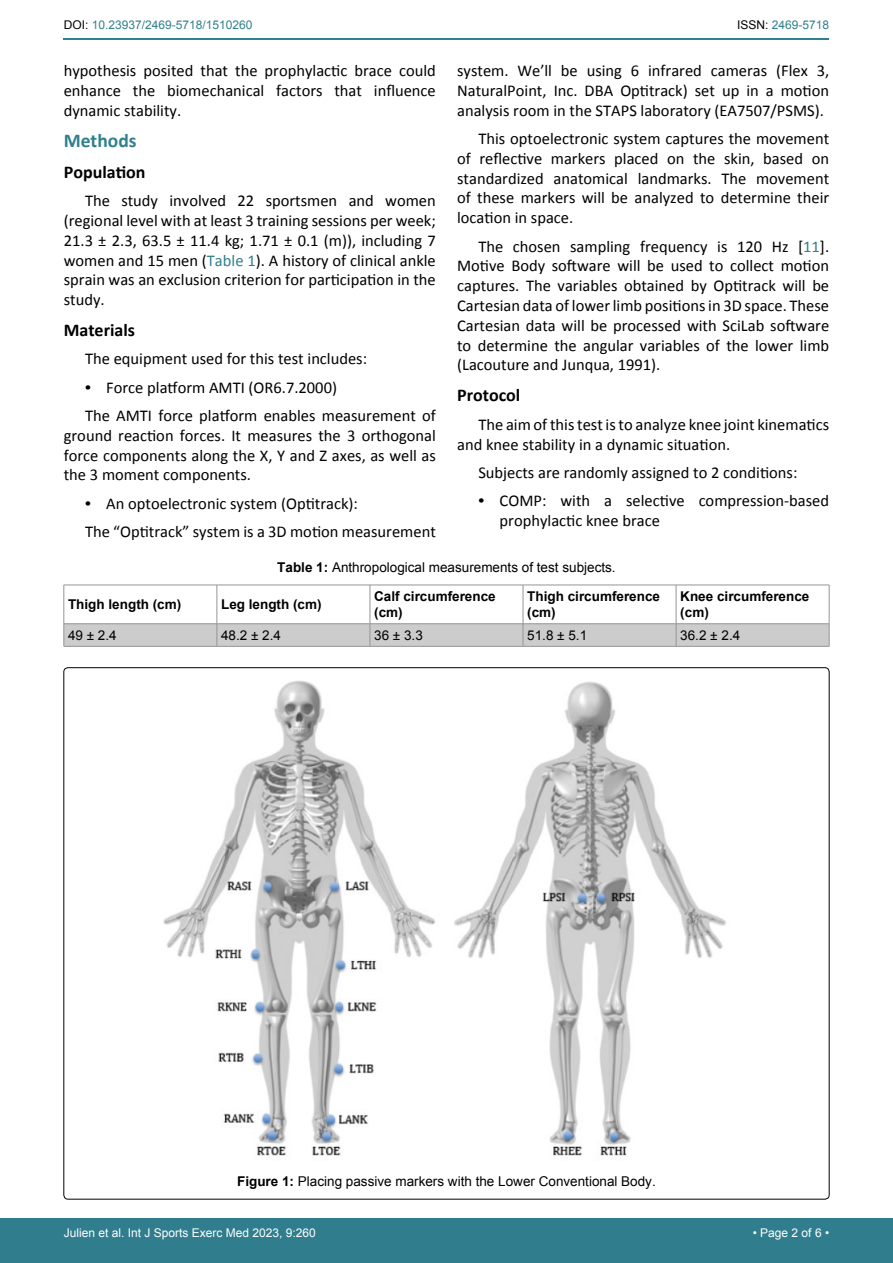
<style>
.page{position:relative;width:893px;height:1263px;background:#fff}
.page>*{position:absolute;margin:0;border:0;box-sizing:border-box;transform-origin:0 0}
.t1{font:700 19.5px "Calibri";color:#30808d}
.t2{font:700 18px "Calibri";color:#000}
.t3{font:16.5px/19.8px "Calibri";color:#000;text-align:justify}
.t4{font:13.5px "Arial";color:#000}
.t5{font:700 13.5px/16.2px "Arial";color:#000}
.t6{font:12px "Arial";color:#fff}
.t7{font:12px "Arial";color:#30808d}
.s1{color:#000}
.s2{color:#30808d}
.s3{font-family:"Times New Roman";font-weight:700}
.s4{font-weight:700}
</style>
<div class="page">
<hr style="left:64px;top:38px;width:765px;height:2px;background:#30808d">
<div style="left:0;top:1218px;width:893px;height:45px;background:#307d8d"></div>
<svg style="left:64px;top:585px;width:766px;height:61px"></svg>
<hr style="left:64px;top:646px;width:153px;height:1px;background:#939598">
<hr style="left:217px;top:646px;width:153px;height:1px;background:#939598">
<hr style="left:370px;top:646px;width:153px;height:1px;background:#939598">
<hr style="left:523px;top:646px;width:153px;height:1px;background:#939598">
<hr style="left:676px;top:646px;width:153px;height:1px;background:#939598">
<img style="left:163px;top:680px;width:563px;height:476px">
<p class="t7" style="left:64px;top:17px;width:190px"><span class="s1">DOI:</span> 10.23937/2469-5718/1510260</p>
<p class="t7" style="left:737px;top:17px;width:94px"><span class="s1">ISSN:</span> 2469-5718</p>
<p class="t3" style="left:457px;top:61px;width:374px">system. We’ll be using 6 infrared cameras (Flex 3, NaturalPoint, Inc. DBA Optitrack) set up in a motion analysis room in the STAPS laboratory (EA7507/PSMS).</p>
<p class="t3" style="left:457px;top:129px;width:374px;text-indent:21px">This optoelectronic system captures the movement of reflective markers placed on the skin, based on standardized anatomical landmarks. The movement of these markers will be analyzed to determine their location in space.</p>
<p class="t3" style="left:457px;top:236px;width:374px;text-indent:21px">The chosen sampling frequency is 120 Hz [<span class="s2">11</span>].<br>Motive Body software will be used to collect motion captures. The variables obtained by Optitrack will be Cartesian data of lower limb positions in 3D space. These Cartesian data will be processed with SciLab software to determine the angular variables of the lower limb (Lacouture and Junqua, 1991).</p>
<p class="t2" style="left:457px;top:384px;width:65px">Protocol</p>
<p class="t3" style="left:457px;top:414px;width:374px;text-indent:21px">The aim of this test is to analyze knee joint kinematics and knee stability in a dynamic situation.</p>
<p class="t3" style="left:478px;top:462px;width:321px">Subjects are randomly assigned to 2 conditions:</p>
<p class="t3" style="left:500px;top:491px;width:331px;text-indent:-21px"><span class="s3">•</span> COMP: with a selective compression-based prophylactic knee brace</p>
<p class="t3" style="left:64px;top:61px;width:374px">hypothesis posited that the prophylactic brace could enhance the biomechanical factors that influence dynamic stability.</p>
<p class="t1" style="left:64px;top:128px;width:74px">Methods</p>
<p class="t2" style="left:64px;top:160px;width:83px">Population</p>
<p class="t3" style="left:64px;top:191px;width:374px;text-indent:21px">The study involved 22 sportsmen and women (regional level with at least 3 training sessions per week; 21.3 ± 2.3, 63.5 ± 11.4 kg; 1.71 ± 0.1 (m)), including 7 women and 15 men (<span class="s2">Table 1</span>). A history of clinical ankle sprain was an exclusion criterion for participation in the study.</p>
<p class="t2" style="left:64px;top:319px;width:73px">Materials</p>
<p class="t3" style="left:85px;top:349px;width:284px">The equipment used for this test includes:</p>
<p class="t3" style="left:85px;top:373px;width:352px;line-height:28.3px"><span class="s3">•</span> Force platform AMTI (OR6.7.2000)<br>The AMTI force platform enables measurement of</p>
<p class="t3" style="left:64px;top:425px;width:374px">ground reaction forces. It measures the 3 orthogonal force components along the X, Y and Z axes, as well as the 3 moment components.</p>
<p class="t3" style="left:85px;top:489px;width:352px;line-height:28.3px"><span class="s3">•</span> An optoelectronic system (Optitrack):<br>The “Optitrack” system is a 3D motion measurement</p>
<p class="t4" style="left:277px;top:559px;width:340px"><span class="s4">Table 1:</span> Anthropological measurements of test subjects.</p>
<p class="t5" style="left:68px;top:597px;width:115px">Thigh length (cm)</p>
<p class="t5" style="left:221px;top:597px;width:102px">Leg length (cm)</p>
<p class="t5" style="left:374px;top:589px;width:123px">Calf circumference (cm)</p>
<p class="t5" style="left:527px;top:589px;width:134px">Thigh circumference (cm)</p>
<p class="t5" style="left:680px;top:589px;width:131px">Knee circumference (cm)</p>
<p class="t4" style="left:68px;top:626px;width:50px">49 ± 2.4</p>
<p class="t4" style="left:221px;top:626px;width:61px">48.2 ± 2.4</p>
<p class="t4" style="left:374px;top:626px;width:50px">36 ± 3.3</p>
<p class="t4" style="left:527px;top:626px;width:61px">51.8 ± 5.1</p>
<p class="t4" style="left:680px;top:626px;width:61px">36.2 ± 2.4</p>
<p class="t4" style="left:237px;top:1173px;width:420px"><span class="s4">Figure 1:</span> Placing passive markers with the Lower Conventional Body.</p>
<p class="t6" style="left:64px;top:1225px;width:254px">Julien et al. Int J Sports Exerc Med 2023, 9:260</p>
<p class="t6" style="left:753px;top:1225px;width:78px">• Page 2 of 6 •</p>
</div>
